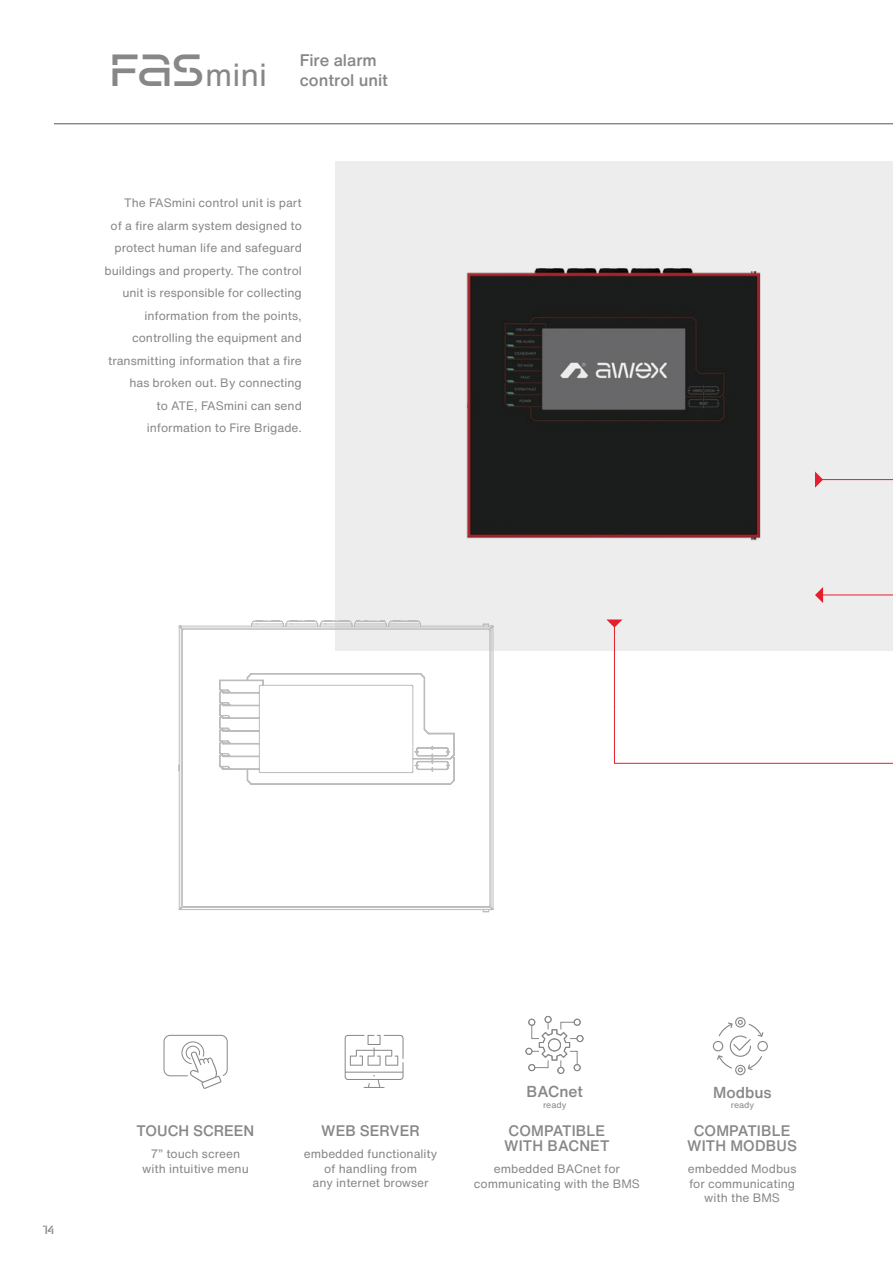
<style>
.page{position:relative;width:893px;height:1263px;background:#fff}
.page>*{position:absolute;margin:0;border:0;box-sizing:border-box;transform-origin:0 0}
.t1{font:31.5px "Helvetica Now Text";color:#878787}
.t2{font:500 16.5px/19.5px "Helvetica Now Text";color:#878787}
.t3{font:500 15.6px "Helvetica Now Text";color:#878787}
.t4{font:500 15px/15px "Helvetica Now Text";letter-spacing:.01em;color:#878787}
.t5{font:12px/22.5px "Helvetica Now Text";color:#878787;text-align:center}
.t6{font:12px "AWEX";color:#878787}
.t7{font:8.7px "Helvetica Now Text";color:#878787}
.s1{font-family:"AWEX";font-size:45px}
</style>
<div class="page">
<div style="left:336px;top:161px;width:557px;height:490px;background:#ededed"></div>
<img style="left:466px;top:268px;width:295px;height:273px">
<svg style="left:606px;top:619px;width:16px;height:8px"></svg>
<svg style="left:178px;top:620px;width:316px;height:292px"></svg>
<hr style="left:54px;top:123px;width:839px;height:1px;background:#878787">
<svg style="left:815px;top:471px;width:78px;height:132px"></svg>
<svg style="left:163px;top:1034px;width:65px;height:55px"></svg>
<svg style="left:345px;top:1035px;width:58px;height:53px"></svg>
<div style="left:545px;top:1016px;width:7px;height:7px;border:1px solid #878787;border-radius:50%"></div>
<div style="left:574px;top:1019px;width:7px;height:7px;border:1px solid #878787;border-radius:50%"></div>
<div style="left:525px;top:1048px;width:7px;height:7px;border:1px solid #878787;border-radius:50%"></div>
<div style="left:528px;top:1019px;width:7px;height:7px;border:1px solid #878787;border-radius:50%"></div>
<div style="left:557px;top:1067px;width:7px;height:7px;border:1px solid #878787;border-radius:50%"></div>
<div style="left:528px;top:1064px;width:7px;height:7px;border:1px solid #878787;border-radius:50%"></div>
<div style="left:576px;top:1035px;width:7px;height:7px;border:1px solid #878787;border-radius:50%"></div>
<div style="left:574px;top:1064px;width:7px;height:7px;border:1px solid #878787;border-radius:50%"></div>
<svg style="left:531px;top:1021px;width:47px;height:47px"></svg>
<svg style="left:713px;top:1017px;width:55px;height:58px"></svg>
<svg style="left:614px;top:710px;width:279px;height:54px"></svg>
<hr style="left:614px;top:623px;width:1px;height:87px;background:#e51f2d">
<h1 class="t1" style="left:109px;top:51px;width:159px"><span class="s1">FAS</span>mini</h1>
<h2 class="t2" style="left:300px;top:50px;width:90px">Fire alarm control unit</h2>
<p class="t5" style="left:105px;top:191px;width:199px;text-align:right">The FASmini control unit is part<br>of a fire alarm system designed to protect human life and safeguard buildings and property. The control unit is responsible for collecting information from the points, controlling the equipment and transmitting information that a fire has broken out. By connecting<br>to ATE, FASmini can send information to Fire Brigade.</p>
<p class="t6" style="left:43px;top:1222px;width:12px">14</p>
<p class="t4" style="left:137px;top:1123px;width:119px">TOUCH SCREEN</p>
<p class="t5" style="left:142px;top:1146px;width:108px;line-height:14.4px">7” touch screen with intuitive menu</p>
<p class="t4" style="left:321px;top:1123px;width:100px">WEB SERVER</p>
<p class="t5" style="left:304px;top:1146px;width:135px;line-height:14.4px">embedded functionality of handling from<br>any internet browser</p>
<h3 class="t3" style="left:527px;top:1080px;width:58px">BACnet</h3>
<p class="t7" style="left:543px;top:1098px;width:25px">ready</p>
<p class="t4" style="left:504px;top:1122px;width:107px">COMPATIBLE<br>WITH BACNET</p>
<p class="t5" style="left:474px;top:1161px;width:168px;line-height:14.4px">embedded BACnet for communicating with the BMS</p>
<h3 class="t3" style="left:713px;top:1080px;width:60px">Modbus</h3>
<p class="t7" style="left:731px;top:1098px;width:25px">ready</p>
<p class="t4" style="left:687px;top:1122px;width:111px;text-align:center">COMPATIBLE<br>WITH MODBUS</p>
<p class="t5" style="left:688px;top:1161px;width:110px;line-height:14.4px">embedded Modbus for communicating with the BMS</p>
</div>
